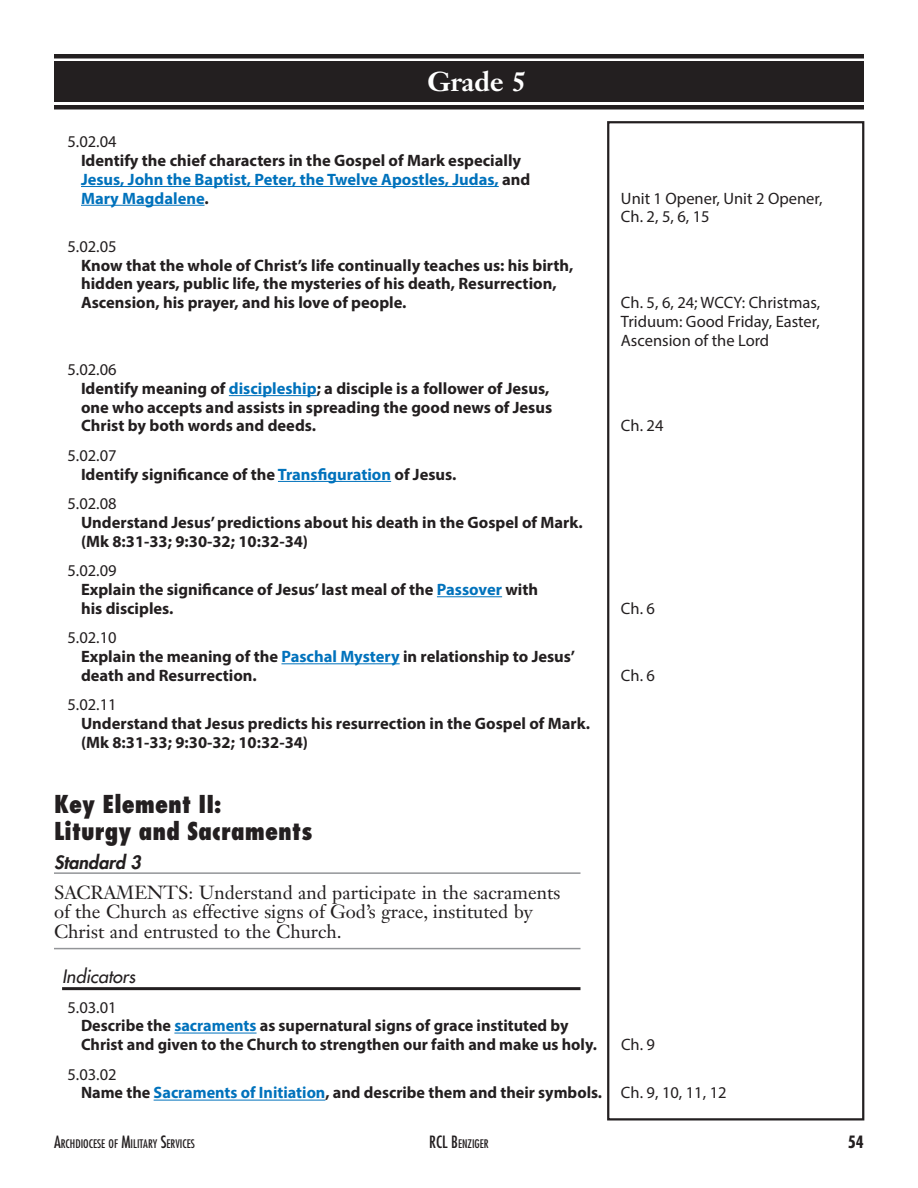
<style>
.page{position:relative;width:918px;height:1188px;background:#fff}
.page>*{position:absolute;margin:0;border:0;box-sizing:border-box;transform-origin:0 0}
.Heading_blk_bar{font:700 27px "Janson Text LT Std";color:#fff}
.Key_Element{font:800 condensed 24px/27px "Futura Std";color:#231f20}
.Creed{font:18.75px/19.5px "Janson Text LT Std";color:#231f20}
.Indicators{font:italic 500 18px "Futura Std";color:#231f20}
.Standard_I{font:italic 800 18px "Futura Std";color:#231f20}
.Corr_Military_Servic{font:700 16.5px/18.8px "Myriad Pro";color:#231f20}
.Corr_Military_Servic-2{font:700 16.5px/18.8px "Myriad Pro";color:#0072bc}
.Corr_Military_Servic-3{font:16.5px/18.8px "Myriad Pro";color:#231f20}
.Corr_PK_01_01{font:16.5px "Myriad Pro";color:#231f20}
.t1{font:700 condensed 16.5px "Futura Std";color:#231f20}
.t2{font:condensed 11.55px "Futura Std";color:#231f20}
.s1{color:#231f20}
.s2{color:#0072bc}
.s3{font-weight:400}
.s4{font-size:16.5px}
</style>
<div class="page">
<div style="left:54px;top:105px;width:810px;height:5px;background:#231f20"></div>
<div style="left:54px;top:54px;width:810px;height:5px;background:#231f20"></div>
<div style="left:607px;top:121px;width:257px;height:999px;border:2px solid #231f20"></div>
<div style="left:54px;top:62px;width:810px;height:40px;background:#231f20"></div>
<hr style="left:81px;top:186px;width:418px;height:1px;background:#0072bc">
<hr style="left:81px;top:205px;width:124px;height:1px;background:#0072bc">
<hr style="left:229px;top:395px;width:88px;height:1px;background:#0072bc">
<hr style="left:278px;top:481px;width:113px;height:1px;background:#0072bc">
<hr style="left:437px;top:596px;width:65px;height:1px;background:#0072bc">
<hr style="left:281px;top:663px;width:119px;height:1px;background:#0072bc">
<hr style="left:54px;top:872px;width:526px;height:2px;background:#939598">
<hr style="left:54px;top:948px;width:526px;height:1px;background:#939598">
<hr style="left:62px;top:987px;width:519px;height:3px;background:#231f20">
<hr style="left:174px;top:1033px;width:83px;height:1px;background:#0072bc">
<hr style="left:154px;top:1100px;width:171px;height:1px;background:#0072bc">
<h1 class="Heading_blk_bar" style="left:394px;top:64px;width:168px">Kindergarten</h1>
<p class="Heading_blk_bar" style="left:428px;top:64px;width:100px">Grade 5</p>
<p class="Corr_PK_01_01" style="left:68px;top:132px;width:51px">5.02.04</p>
<p class="Corr_Military_Servic-2" style="left:81px;top:151px;width:451px"><span class="s1">Identify the chief characters in the Gospel of Mark especially<br></span>Jesus, John the Baptist, Peter, the Twelve Apostles, Judas, <span class="s1">and<br></span>Mary Magdalene<span class="s1">.</span></p>
<p class="Corr_PK_01_01" style="left:68px;top:236px;width:51px">5.02.05</p>
<p class="Corr_Military_Servic" style="left:81px;top:255px;width:494px">Know that the whole of Christ’s life continually teaches us: his birth, hidden years, public life, the mysteries of his death, Resurrection,<br>Ascension, his prayer, and his love of people.</p>
<p class="Corr_PK_01_01" style="left:68px;top:360px;width:51px">5.02.06</p>
<p class="Corr_Military_Servic" style="left:81px;top:379px;width:473px">Identify meaning of <span class="s2">discipleship</span>; a disciple is a follower of Jesus, one who accepts and assists in spreading the good news of Jesus<br>Christ by both words and deeds.</p>
<p class="Corr_PK_01_01" style="left:68px;top:445px;width:51px">5.02.07</p>
<p class="Corr_Military_Servic" style="left:81px;top:464px;width:377px">Identify significance of the <span class="s2">Transfiguration</span> of Jesus.</p>
<p class="Corr_PK_01_01" style="left:68px;top:494px;width:51px">5.02.08</p>
<p class="Corr_Military_Servic" style="left:81px;top:513px;width:503px">Understand Jesus’ predictions about his death in the Gospel of Mark. (Mk 8:31-33; 9:30-32; 10:32-34)</p>
<p class="Corr_PK_01_01" style="left:68px;top:561px;width:51px">5.02.09</p>
<p class="Corr_Military_Servic" style="left:81px;top:580px;width:459px">Explain the significance of Jesus’ last meal of the <span class="s2">Passover</span> with his disciples.</p>
<p class="Corr_PK_01_01" style="left:68px;top:628px;width:51px">5.02.10</p>
<p class="Corr_Military_Servic" style="left:81px;top:647px;width:496px">Explain the meaning of the <span class="s2">Paschal Mystery</span> in relationship to Jesus’ death and Resurrection.</p>
<p class="Corr_PK_01_01" style="left:68px;top:695px;width:51px">5.02.11</p>
<p class="Corr_Military_Servic" style="left:81px;top:714px;width:511px">Understand that Jesus predicts his resurrection in the Gospel of Mark. (Mk 8:31-33; 9:30-32; 10:32-34)</p>
<p class="Key_Element" style="left:54px;top:790px;width:260px">Key Element II:<br>Liturgy and Sacraments</p>
<p class="Standard_I" style="left:54px;top:851px;width:89px">Standard 3</p>
<p class="Creed" style="left:54px;top:882px;width:508px">SACRAMENTS: Understand and participate in the sacraments of the Church as effective signs of God’s grace, instituted by<br>Christ and entrusted to the Church.</p>
<p class="Indicators" style="left:62px;top:965px;width:75px">Indicators</p>
<p class="Corr_PK_01_01" style="left:68px;top:997px;width:51px">5.03.01</p>
<p class="Corr_Military_Servic" style="left:81px;top:1016px;width:517px">Describe the <span class="s2">sacraments</span> as supernatural signs of grace instituted by<br>Christ and given to the Church to strengthen our faith and make us holy.</p>
<p class="Corr_Military_Servic-3" style="left:621px;top:188px;width:203px">Unit 1 Opener, Unit 2 Opener,<br>Ch. 2, 5, 6, 15</p>
<p class="Corr_Military_Servic-3" style="left:621px;top:293px;width:201px;text-align:justify">Ch. 5, 6, 24; WCCY: Christmas, Triduum: Good Friday, Easter, Ascension of the Lord</p>
<p class="Corr_Military_Servic-3" style="left:621px;top:416px;width:44px">Ch. 24</p>
<p class="Corr_Military_Servic-3" style="left:621px;top:599px;width:36px">Ch. 6</p>
<p class="Corr_Military_Servic-3" style="left:621px;top:666px;width:36px">Ch. 6</p>
<p class="Corr_Military_Servic-3" style="left:621px;top:1035px;width:36px">Ch. 9</p>
<p class="Corr_PK_01_01" style="left:68px;top:1064px;width:51px">5.03.02</p>
<p class="Corr_Military_Servic" style="left:81px;top:1083px;width:647px">Name the <span class="s2">Sacraments of Initiation</span>, and describe them and their symbols. <span class="s3">Ch. 9, 10, 11, 12</span></p>
<p class="t2" style="left:54px;top:1136px;width:142px"><span class="s4">A</span>RCHDIOCESE OF <span class="s4">M</span>ILITARY <span class="s4">S</span>ERVICES</p>
<p class="t2" style="left:429px;top:1136px;width:61px"><span class="s4">RCL B</span>ENZIGER</p>
<p class="t1" style="left:848px;top:1131px;width:18px">54</p>
</div>
